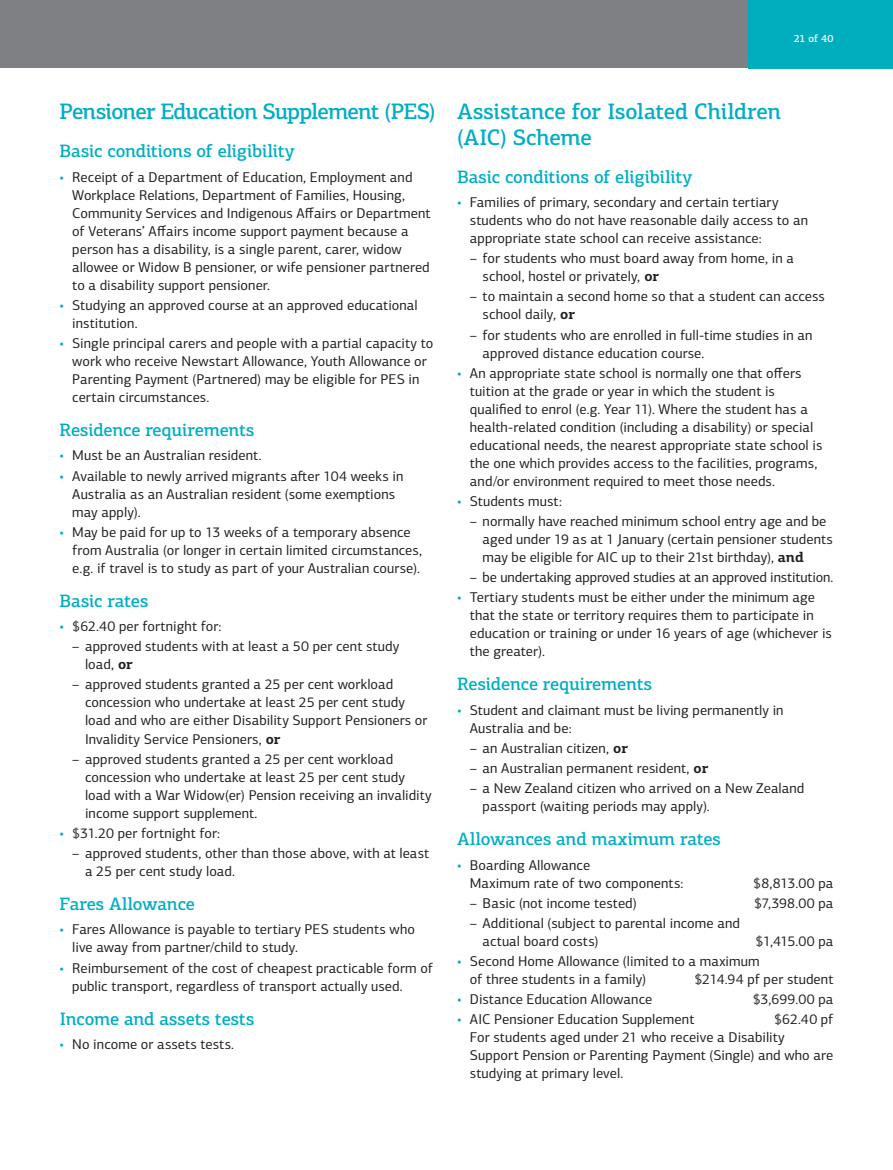
<style>
.page{position:relative;width:893px;height:1170px;background:#fff}
.page>*{position:absolute;margin:0;border:0;box-sizing:border-box;transform-origin:0 0}
.t1{font:500 22.5px/25.5px "PF Centro Slab Pro";letter-spacing:-.025em;color:#00aec5}
.t2{font:500 18px "PF Centro Slab Pro";letter-spacing:-.015em;color:#00aec5}
.t3{font:14.25px/18px "PF Centro Sans Pro";letter-spacing:.005em;color:#231f20}
.t4{font:500 10.5px "PF Centro Slab Pro";color:#fff}
.s1{color:#00aec5}
.s2{font-family:"PF Centro Slab Pro";font-weight:700}
</style>
<div class="page">
<div style="left:0;top:0;width:893px;height:68px;background:#7e8083"></div>
<div style="left:748px;top:0;width:145px;height:68px;background:#00adbc"></div>
<p class="t4" style="left:794px;top:32px;width:41px">21 of 40</p>
<h1 class="t1" style="left:60px;top:98px;width:378px">Pensioner Education Supplement (PES)</h1>
<p class="t2" style="left:60px;top:140px;width:237px">Basic conditions of eligibility</p>
<p class="t3" style="left:72px;top:168px;width:360px;text-indent:-13px"><span class="s1">•</span> Receipt of a Department of Education, Employment and Workplace Relations, Department of Families, Housing, Community Services and Indigenous Affairs or Department of Veterans’ Affairs income support payment because a person has a disability, is a single parent, carer, widow allowee or Widow B pensioner, or wife pensioner partnered to a disability support pensioner.</p>
<p class="t3" style="left:72px;top:296px;width:347px;text-indent:-13px"><span class="s1">•</span> Studying an approved course at an approved educational institution.</p>
<p class="t3" style="left:72px;top:334px;width:363px;text-indent:-13px"><span class="s1">•</span> Single principal carers and people with a partial capacity to work who receive Newstart Allowance, Youth Allowance or Parenting Payment (Partnered) may be eligible for PES in certain circumstances.</p>
<p class="t2" style="left:60px;top:418px;width:197px">Residence requirements</p>
<p class="t3" style="left:60px;top:446px;width:204px"><span class="s1">•</span> Must be an Australian resident.</p>
<p class="t3" style="left:72px;top:466px;width:333px;text-indent:-13px"><span class="s1">•</span> Available to newly arrived migrants after 104 weeks in<br>Australia as an Australian resident (some exemptions may apply).</p>
<p class="t3" style="left:72px;top:523px;width:351px;text-indent:-13px"><span class="s1">•</span> May be paid for up to 13 weeks of a temporary absence from Australia (or longer in certain limited circumstances, e.g. if travel is to study as part of your Australian course).</p>
<p class="t2" style="left:60px;top:589px;width:90px">Basic rates</p>
<p class="t3" style="left:60px;top:617px;width:163px"><span class="s1">•</span> $62.40 per fortnight for:</p>
<p class="t3" style="left:85px;top:637px;width:316px;text-indent:-13px">– approved students with at least a 50 per cent study load, <span class="s2">or</span></p>
<p class="t3" style="left:85px;top:675px;width:344px;text-indent:-13px">– approved students granted a 25 per cent workload concession who undertake at least 25 per cent study load and who are either Disability Support Pensioners or Invalidity Service Pensioners, <span class="s2">or</span></p>
<p class="t3" style="left:85px;top:749px;width:348px;text-indent:-13px">– approved students granted a 25 per cent workload concession who undertake at least 25 per cent study load with a War Widow(er) Pension receiving an invalidity income support supplement.</p>
<p class="t3" style="left:60px;top:823px;width:162px"><span class="s1">•</span> $31.20 per fortnight for:</p>
<p class="t3" style="left:85px;top:844px;width:346px;text-indent:-13px">– approved students, other than those above, with at least a 25 per cent study load.</p>
<p class="t2" style="left:60px;top:892px;width:137px">Fares Allowance</p>
<p class="t3" style="left:72px;top:920px;width:344px;text-indent:-13px"><span class="s1">•</span> Fares Allowance is payable to tertiary PES students who live away from partner/child to study.</p>
<p class="t3" style="left:72px;top:958px;width:362px;text-indent:-13px"><span class="s1">•</span> Reimbursement of the cost of cheapest practicable form of public transport, regardless of transport actually used.</p>
<p class="t2" style="left:60px;top:1007px;width:196px">Income and assets tests</p>
<p class="t3" style="left:60px;top:1035px;width:176px"><span class="s1">•</span> No income or assets tests.</p>
<h1 class="t1" style="left:457px;top:98px;width:326px">Assistance for Isolated Children (AIC) Scheme</h1>
<p class="t2" style="left:457px;top:165px;width:237px">Basic conditions of eligibility</p>
<p class="t3" style="left:470px;top:193px;width:340px;text-indent:-13px"><span class="s1">•</span> Families of primary, secondary and certain tertiary students who do not have reasonable daily access to an appropriate state school can receive assistance:</p>
<p class="t3" style="left:483px;top:249px;width:313px;text-indent:-13px">– for students who must board away from home, in a school, hostel or privately, <span class="s2">or</span></p>
<p class="t3" style="left:483px;top:287px;width:344px;text-indent:-13px">– to maintain a second home so that a student can access school daily, <span class="s2">or</span></p>
<p class="t3" style="left:483px;top:326px;width:331px;text-indent:-13px">– for students who are enrolled in full-time studies in an approved distance education course.</p>
<p class="t3" style="left:470px;top:364px;width:354px;text-indent:-13px"><span class="s1">•</span> An appropriate state school is normally one that offers tuition at the grade or year in which the student is qualified to enrol (e.g. Year 11). Where the student has a health-related condition (including a disability) or special educational needs, the nearest appropriate state school is the one which provides access to the facilities, programs, and/or environment required to meet those needs.</p>
<p class="t3" style="left:457px;top:492px;width:106px"><span class="s1">•</span> Students must:</p>
<p class="t3" style="left:483px;top:512px;width:352px;text-indent:-13px">– normally have reached minimum school entry age and be aged under 19 as at 1 January (certain pensioner students may be eligible for AIC up to their 21st birthday), <span class="s2">and</span></p>
<p class="t3" style="left:470px;top:568px;width:365px">– be undertaking approved studies at an approved institution.</p>
<p class="t3" style="left:470px;top:588px;width:363px;text-indent:-13px"><span class="s1">•</span> Tertiary students must be either under the minimum age that the state or territory requires them to participate in education or training or under 16 years of age (whichever is the greater).</p>
<p class="t2" style="left:457px;top:673px;width:197px">Residence requirements</p>
<p class="t3" style="left:470px;top:701px;width:315px;text-indent:-13px"><span class="s1">•</span> Student and claimant must be living permanently in<br>Australia and be:</p>
<p class="t3" style="left:470px;top:739px;width:160px">– an Australian citizen, <span class="s2">or</span></p>
<p class="t3" style="left:470px;top:759px;width:240px">– an Australian permanent resident, <span class="s2">or</span></p>
<p class="t3" style="left:483px;top:779px;width:323px;text-indent:-13px">– a New Zealand citizen who arrived on a New Zealand passport (waiting periods may apply).</p>
<p class="t2" style="left:457px;top:827px;width:265px">Allowances and maximum rates</p>
<p class="t3" style="left:470px;top:855px;width:215px;text-indent:-13px"><span class="s1">•</span> Boarding Allowance<br>Maximum rate of two components:</p>
<p class="t3" style="left:753px;top:873px;width:82px">$8,813.00 pa</p>
<p class="t3" style="left:470px;top:893px;width:169px">– Basic (not income tested)</p>
<p class="t3" style="left:754px;top:893px;width:81px">$7,398.00 pa</p>
<p class="t3" style="left:483px;top:914px;width:259px;text-indent:-13px">– Additional (subject to parental income and actual board costs)</p>
<p class="t3" style="left:756px;top:932px;width:79px">$1,415.00 pa</p>
<p class="t3" style="left:470px;top:952px;width:291px;text-indent:-13px"><span class="s1">•</span> Second Home Allowance (limited to a maximum of three students in a family)</p>
<p class="t3" style="left:694px;top:970px;width:141px">$214.94 pf per student</p>
<p class="t3" style="left:457px;top:990px;width:197px"><span class="s1">•</span> Distance Education Allowance</p>
<p class="t3" style="left:753px;top:990px;width:82px">$3,699.00 pa</p>
<p class="t3" style="left:457px;top:1010px;width:239px"><span class="s1">•</span> AIC Pensioner Education Supplement</p>
<p class="t3" style="left:470px;top:1010px;width:365px;text-indent:304px">$62.40 pf For students aged under 21 who receive a Disability Support Pension or Parenting Payment (Single) and who are studying at primary level.</p>
</div>
